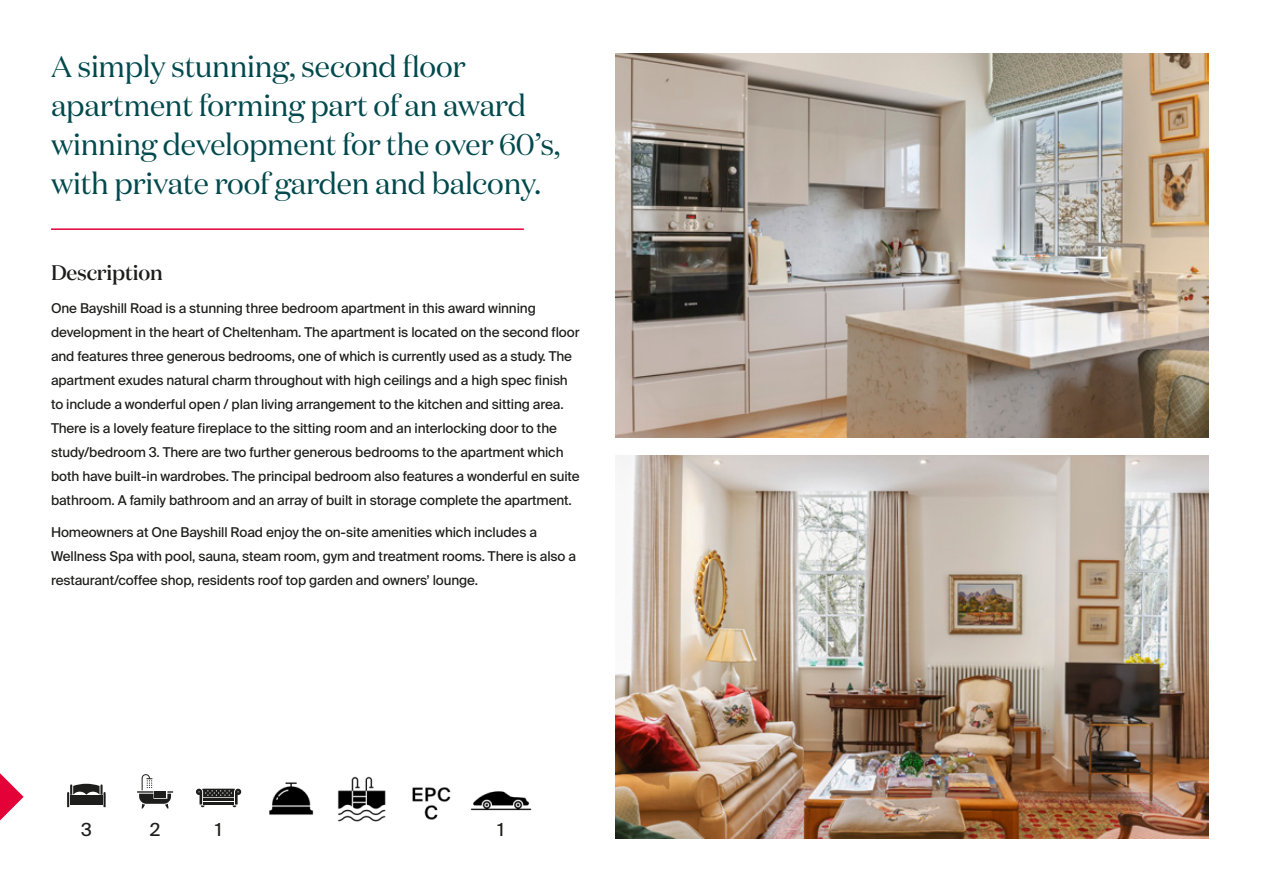
<style>
.page{position:relative;width:1263px;height:893px;background:#fff}
.page>*{position:absolute;margin:0;border:0;box-sizing:border-box;transform-origin:0 0}
.t1{font:30px/39px "Domaine Display";letter-spacing:-.01em;color:#00494d}
.t2{font:500 21px "Domaine Display";letter-spacing:-.01em;color:#1d1d1b}
.t3{font:18px "Suisse Intl";color:#1d1d1b}
.t4{font:13.5px/24px "Suisse Intl";letter-spacing:-.01em;color:#1d1d1b}
</style>
<div class="page">
<hr style="left:51px;top:228px;width:473px;height:2px;background:#e40138">
<svg style="left:0;top:773px;width:24px;height:47px"></svg>
<svg style="left:137px;top:774px;width:36px;height:34px"></svg>
<svg style="left:67px;top:784px;width:39px;height:23px"></svg>
<svg style="left:196px;top:789px;width:45px;height:18px"></svg>
<img style="left:269px;top:776px;width:263px;height:46px">
<img style="left:616px;top:455px;width:593px;height:384px">
<img style="left:616px;top:54px;width:593px;height:383px">
<h1 class="t1" style="left:51px;top:47px;width:511px">A simply stunning, second floor apartment forming part of an award winning development for the over 60’s, with private roof garden and balcony.</h1>
<h2 class="t2" style="left:51px;top:258px;width:113px">Description</h2>
<p class="t4" style="left:51px;top:296px;width:530px">One Bayshill Road is a stunning three bedroom apartment in this award winning development in the heart of Cheltenham. The apartment is located on the second floor and features three generous bedrooms, one of which is currently used as a study. The apartment exudes natural charm throughout with high ceilings and a high spec finish to include a wonderful open / plan living arrangement to the kitchen and sitting area.<br>There is a lovely feature fireplace to the sitting room and an interlocking door to the study/bedroom 3. There are two further generous bedrooms to the apartment which both have built-in wardrobes. The principal bedroom also features a wonderful en suite bathroom. A family bathroom and an array of built in storage complete the apartment.</p>
<p class="t4" style="left:51px;top:521px;width:526px">Homeowners at One Bayshill Road enjoy the on-site amenities which includes a<br>Wellness Spa with pool, sauna, steam room, gym and treatment rooms. There is also a restaurant/coffee shop, residents roof top garden and owners’ lounge.</p>
<h3 class="t3" style="left:81px;top:819px;width:12px">3</h3>
<h3 class="t3" style="left:150px;top:819px;width:12px">2</h3>
<h3 class="t3" style="left:215px;top:819px;width:8px">1</h3>
<h3 class="t3" style="left:498px;top:819px;width:8px">1</h3>
</div>
